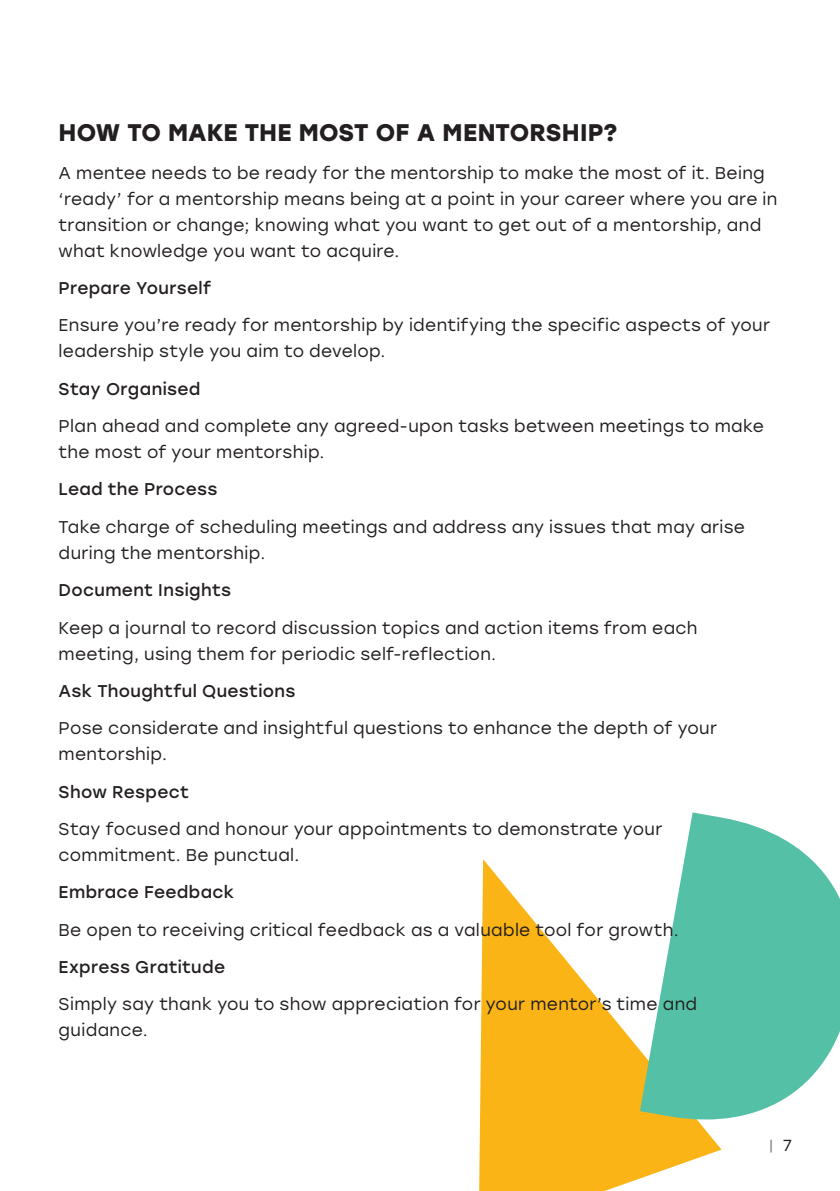
<style>
.page{position:relative;width:840px;height:1191px;background:#fff}
.page>*{position:absolute;margin:0;border:0;box-sizing:border-box;transform-origin:0 0}
.t1{font:700 24px "Stolzl";color:#231f20}
.t2{font:17px/26px "Stolzl";letter-spacing:.02em;color:#231f20}
.t3{font:17px "Stolzl";letter-spacing:.02em;color:#231f20}
.t4{font:16px "Stolzl";color:#808285}
.s1{color:#231f20}
</style>
<div class="page">
<svg style="left:479px;top:859px;width:242px;height:332px;fill:#fbb416"></svg>
<svg style="left:639px;top:812px;width:200px;height:321px;fill:#54c0a5"></svg>
<p class="t1" style="left:59px;top:115px;width:560px">HOW TO MAKE THE MOST OF A MENTORSHIP?</p>
<p class="t2" style="left:59px;top:159px;width:720px">A mentee needs to be ready for the mentorship to make the most of it. Being ‘ready’ for a mentorship means being at a point in your career where you are in transition or change; knowing what you want to get out of a mentorship, and what knowledge you want to acquire.</p>
<p class="t3" style="left:59px;top:276px;width:154px">Prepare Yourself</p>
<p class="t2" style="left:59px;top:312px;width:712px">Ensure you’re ready for mentorship by identifying the specific aspects of your leadership style you aim to develop.</p>
<p class="t3" style="left:59px;top:377px;width:143px">Stay Organised</p>
<p class="t2" style="left:59px;top:412px;width:706px">Plan ahead and complete any agreed-upon tasks between meetings to make the most of your mentorship.</p>
<p class="t3" style="left:59px;top:477px;width:160px">Lead the Process</p>
<p class="t2" style="left:59px;top:513px;width:687px">Take charge of scheduling meetings and address any issues that may arise during the mentorship.</p>
<p class="t3" style="left:59px;top:578px;width:174px">Document Insights</p>
<p class="t2" style="left:59px;top:614px;width:640px">Keep a journal to record discussion topics and action items from each meeting, using them for periodic self-reflection.</p>
<p class="t3" style="left:59px;top:679px;width:238px">Ask Thoughtful Questions</p>
<p class="t2" style="left:59px;top:714px;width:659px">Pose considerate and insightful questions to enhance the depth of your mentorship.</p>
<p class="t3" style="left:59px;top:779px;width:132px">Show Respect</p>
<p class="t2" style="left:59px;top:815px;width:605px">Stay focused and honour your appointments to demonstrate your commitment. Be punctual.</p>
<p class="t3" style="left:59px;top:880px;width:177px">Embrace Feedback</p>
<p class="t2" style="left:59px;top:916px;width:621px">Be open to receiving critical feedback as a valuable tool for growth.</p>
<p class="t3" style="left:59px;top:955px;width:168px">Express Gratitude</p>
<p class="t2" style="left:59px;top:990px;width:639px">Simply say thank you to show appreciation for your mentor’s time and guidance.</p>
<p class="t4" style="left:768px;top:1134px;width:24px">| <span class="s1">7</span></p>
</div>
